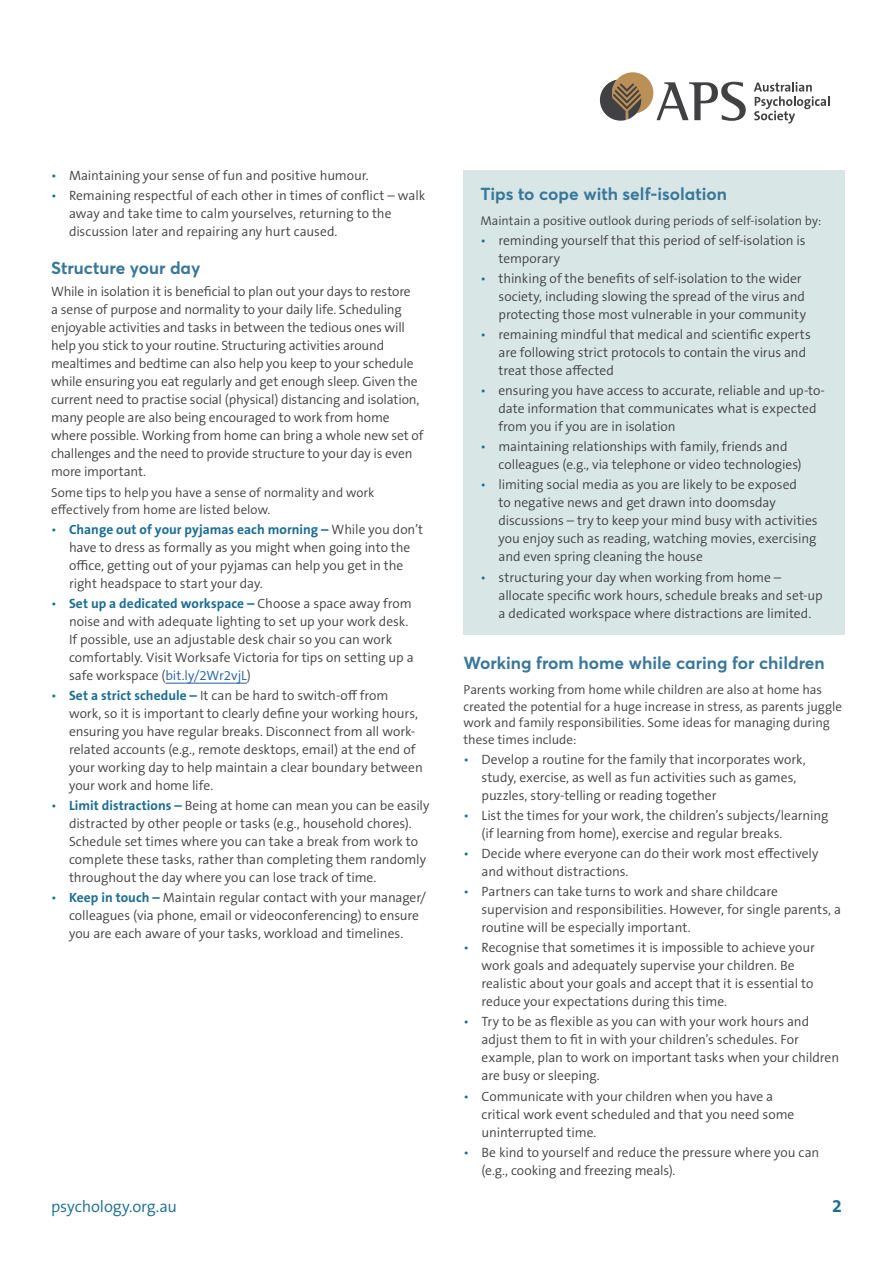
<style>
.page{position:relative;width:893px;height:1263px;background:#fff}
.page>*{position:absolute;margin:0;border:0;box-sizing:border-box;transform-origin:0 0}
.t1{font:700 18px "The Sans B W7";color:#1b6d94}
.t2{font:700 17.25px "Averta Std";color:#39779b}
.t3{font:300 16.5px "The Sans B W4";letter-spacing:-.01em;color:#1b6d94}
.t4{font:300 13.5px/18px "The Sans B W4";letter-spacing:-.005em;color:#414042}
.t5{font:700 13.5px "The Sans B W7";letter-spacing:.005em;color:#1b6d94}
.t6{font:300 13.05px/16.5px "The Sans B W4";color:#414042}
.t7{font:300 12.75px "The Sans B W4";color:#414042}
.s1{color:#1b6d94}
.s2{font-family:"The Sans B W4";font-weight:300}
.s3{font-family:"The Sans B W4";font-weight:300;color:#414042}
.s4{color:#215e9e}
.s5{font-family:"The Sans B W7";font-weight:700;color:#1b6d94}
</style>
<div class="page">
<svg style="left:600px;top:72px;width:146px;height:49px"></svg>
<svg style="left:754px;top:82px;width:75px;height:41px"></svg>
<hr style="left:165px;top:683px;width:82px;height:1px;background:#215e9e">
<div style="left:463px;top:170px;width:382px;height:465px;background:#d8e7e6"></div>
<p class="t4" style="left:51px;top:167px;width:319px"><span class="s1">•</span> Maintaining your sense of fun and positive humour.</p>
<p class="t4" style="left:69px;top:187px;width:358px;text-indent:-18px"><span class="s1">•</span> Remaining respectful of each other in times of conflict – walk away and take time to calm yourselves, returning to the discussion later and repairing any hurt caused.</p>
<p class="t2" style="left:51px;top:257px;width:151px">Structure your day</p>
<p class="t4" style="left:51px;top:283px;width:374px">While in isolation it is beneficial to plan out your days to restore<br>a sense of purpose and normality to your daily life. Scheduling enjoyable activities and tasks in between the tedious ones will help you stick to your routine. Structuring activities around mealtimes and bedtime can also help you keep to your schedule while ensuring you eat regularly and get enough sleep. Given the current need to practise social (physical) distancing and isolation, many people are also being encouraged to work from home where possible. Working from home can bring a whole new set of challenges and the need to provide structure to your day is even more important.</p>
<p class="t6" style="left:51px;top:485px;width:325px">Some tips to help you have a sense of normality and work effectively from home are listed below.</p>
<p class="t5" style="left:51px;top:521px;width:374px"><span class="s2">•</span> Change out of your pyjamas each morning – <span class="s3">While you don’t</span></p>
<p class="t4" style="left:69px;top:538px;width:343px">have to dress as formally as you might when going into the office, getting out of your pyjamas can help you get in the right headspace to start your day.</p>
<p class="t5" style="left:51px;top:595px;width:362px"><span class="s2">•</span> Set up a dedicated workspace – <span class="s3">Choose a space away from</span></p>
<p class="t4" style="left:69px;top:612px;width:346px">noise and with adequate lighting to set up your work desk.<br>If possible, use an adjustable desk chair so you can work comfortably. Visit Worksafe Victoria for tips on setting up a safe workspace (<span class="s4">bit.ly/2Wr2vjL</span>)</p>
<p class="t4" style="left:69px;top:687px;width:355px;text-indent:-18px"><span class="s1">•</span> <span class="s5">Set a strict schedule –</span> It can be hard to switch-off from work, so it is important to clearly define your working hours, ensuring you have regular breaks. Disconnect from all work&shy;related accounts (e.g., remote desktops, email) at the end of your working day to help maintain a clear boundary between your work and home life.</p>
<p class="t4" style="left:69px;top:797px;width:362px;text-indent:-18px"><span class="s1">•</span> <span class="s5">Limit distractions –</span> Being at home can mean you can be easily distracted by other people or tasks (e.g., household chores).<br>Schedule set times where you can take a break from work to complete these tasks, rather than completing them randomly throughout the day where you can lose track of time.</p>
<p class="t4" style="left:69px;top:889px;width:358px;text-indent:-18px"><span class="s1">•</span> <span class="s5">Keep in touch –</span> Maintain regular contact with your manager/ colleagues (via phone, email or videoconferencing) to ensure you are each aware of your tasks, workload and timelines.</p>
<p class="t2" style="left:480px;top:183px;width:248px">Tips to cope with self-isolation</p>
<p class="t7" style="left:480px;top:212px;width:342px">Maintain a positive outlook during periods of self-isolation by:</p>
<p class="t4" style="left:498px;top:231px;width:309px;text-indent:-18px"><span class="s1">•</span> reminding yourself that this period of self-isolation is temporary</p>
<p class="t4" style="left:498px;top:269px;width:309px;text-indent:-18px"><span class="s1">•</span> thinking of the benefits of self-isolation to the wider society, including slowing the spread of the virus and protecting those most vulnerable in your community</p>
<p class="t4" style="left:498px;top:326px;width:314px;text-indent:-18px"><span class="s1">•</span> remaining mindful that medical and scientific experts are following strict protocols to contain the virus and treat those affected</p>
<p class="t4" style="left:498px;top:382px;width:328px;text-indent:-18px"><span class="s1">•</span> ensuring you have access to accurate, reliable and up-to&shy;date information that communicates what is expected from you if you are in isolation</p>
<p class="t4" style="left:498px;top:438px;width:305px;text-indent:-18px"><span class="s1">•</span> maintaining relationships with family, friends and colleagues (e.g., via telephone or video technologies)</p>
<p class="t4" style="left:498px;top:476px;width:321px;text-indent:-18px"><span class="s1">•</span> limiting social media as you are likely to be exposed<br>to negative news and get drawn into doomsday discussions – try to keep your mind busy with activities you enjoy such as reading, watching movies, exercising and even spring cleaning the house</p>
<p class="t4" style="left:498px;top:568px;width:326px;text-indent:-18px"><span class="s1">•</span> structuring your day when working from home – allocate specific work hours, schedule breaks and set-up a dedicated workspace where distractions are limited.</p>
<p class="t2" style="left:463px;top:652px;width:363px">Working from home while caring for children</p>
<p class="t6" style="left:463px;top:682px;width:380px">Parents working from home while children are also at home has created the potential for a huge increase in stress, as parents juggle work and family responsibilities. Some ideas for managing during these times include:</p>
<p class="t4" style="left:481px;top:750px;width:326px;text-indent:-18px"><span class="s1">•</span> Develop a routine for the family that incorporates work, study, exercise, as well as fun activities such as games, puzzles, story-telling or reading together</p>
<p class="t4" style="left:481px;top:806px;width:348px;text-indent:-18px"><span class="s1">•</span> List the times for your work, the children’s subjects/learning (if learning from home), exercise and regular breaks.</p>
<p class="t4" style="left:481px;top:845px;width:338px;text-indent:-18px"><span class="s1">•</span> Decide where everyone can do their work most effectively and without distractions.</p>
<p class="t4" style="left:481px;top:883px;width:361px;text-indent:-18px"><span class="s1">•</span> Partners can take turns to work and share childcare supervision and responsibilities. However, for single parents, a routine will be especially important.</p>
<p class="t4" style="left:481px;top:939px;width:335px;text-indent:-18px"><span class="s1">•</span> Recognise that sometimes it is impossible to achieve your work goals and adequately supervise your children. Be realistic about your goals and accept that it is essential to reduce your expectations during this time.</p>
<p class="t4" style="left:481px;top:1013px;width:359px;text-indent:-18px"><span class="s1">•</span> Try to be as flexible as you can with your work hours and adjust them to fit in with your children’s schedules. For example, plan to work on important tasks when your children are busy or sleeping.</p>
<p class="t4" style="left:481px;top:1087px;width:314px;text-indent:-18px"><span class="s1">•</span> Communicate with your children when you have a critical work event scheduled and that you need some uninterrupted time.</p>
<p class="t4" style="left:481px;top:1143px;width:339px;text-indent:-18px"><span class="s1">•</span> Be kind to yourself and reduce the pressure where you can (e.g., cooking and freezing meals).</p>
<p class="t3" style="left:51px;top:1195px;width:127px">psychology.org.au</p>
<h1 class="t1" style="left:832px;top:1194px;width:11px">2</h1>
</div>
